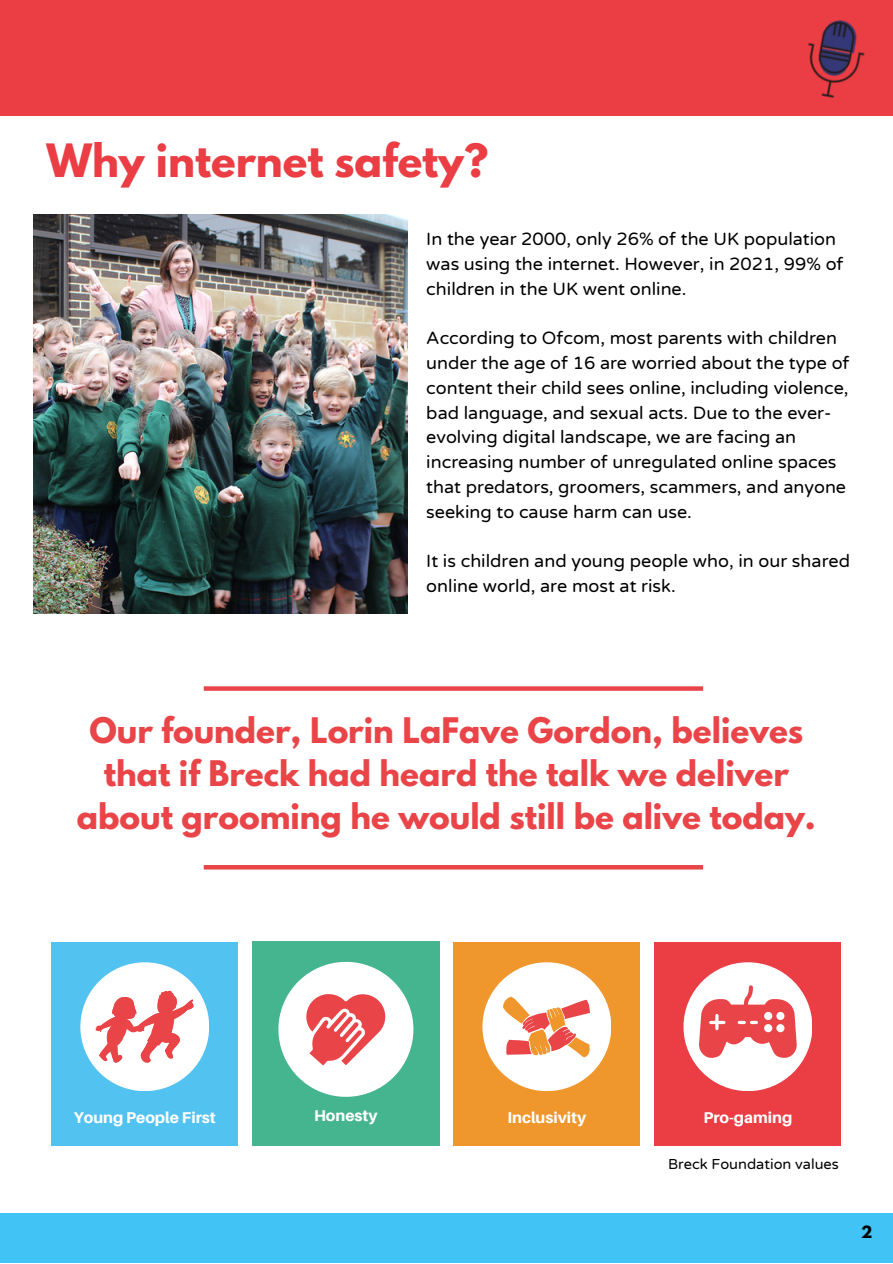
<style>
.page{position:relative;width:893px;height:1264px;background:#fff}
.page>*{position:absolute;margin:0;border:0;box-sizing:border-box;transform-origin:0 0}
.t1{font:700 40.65px "League Spartan";color:#ea3d44}
.t2{font:700 31.2px/42.8px "League Spartan";color:#e94548;text-align:center}
.t3{font:18px/24.8px "Varela Round";color:#000}
.t4{font:800 15.6px "Aileron";color:#fff}
.t5{font:700 15px "League Spartan";color:#000}
.t6{font:14.55px "Varela Round";color:#000}
</style>
<div class="page">
<div style="left:0;top:0;width:892px;height:115px;background:#ea3d44"></div>
<div style="left:0;top:1212px;width:892px;height:50px;background:#41c3f5"></div>
<img style="left:747px;top:20px;width:145px;height:96px">
<img style="left:34px;top:214px;width:373px;height:399px">
<svg style="left:204px;top:686px;width:499px;height:4px;background:#ea5355"></svg>
<hr style="left:204px;top:865px;width:499px;height:4px;background:#e94548">
<div style="left:52px;top:941px;width:186px;height:204px;background:#52c2f0"></div>
<div style="left:80px;top:962px;width:129px;height:129px;background:#fff;border-radius:50%"></div>
<svg style="left:96px;top:990px;width:97px;height:72px"></svg>
<div style="left:252px;top:941px;width:187px;height:204px;background:#45b590"></div>
<svg style="left:278px;top:961px;width:135px;height:135px"></svg>
<div style="left:453px;top:941px;width:187px;height:204px;background:#ef962c"></div>
<div style="left:482px;top:962px;width:129px;height:129px;background:#fff;border-radius:50%"></div>
<svg style="left:503px;top:996px;width:87px;height:61px"></svg>
<div style="left:654px;top:941px;width:187px;height:204px;background:#ea3d44"></div>
<div style="left:683px;top:962px;width:129px;height:129px;background:#fff;border-radius:50%"></div>
<svg style="left:699px;top:985px;width:97px;height:72px"></svg>
<h1 class="t1" style="left:46px;top:140px;width:443px">Why internet safety?</h1>
<p class="t3" style="left:426px;top:227px;width:418px">In the year 2000, only 26% of the UK population was using the internet. However, in 2021, 99% of children in the UK went online.</p>
<p class="t3" style="left:426px;top:326px;width:424px">According to Ofcom, most parents with children under the age of 16 are worried about the type of content their child sees online, including violence, bad language, and sexual acts. Due to the ever&shy;evolving digital landscape, we are facing an increasing number of unregulated online spaces that predators, groomers, scammers, and anyone seeking to cause harm can use.</p>
<p class="t3" style="left:426px;top:549px;width:425px">It is children and young people who, in our shared online world, are most at risk.</p>
<h2 class="t2" style="left:77px;top:713px;width:740px">Our founder, Lorin LaFave Gordon, believes that if Breck had heard the talk we deliver about grooming he would still be alive today.</h2>
<p class="t4" style="left:74px;top:1108px;width:144px">Young People First</p>
<p class="t4" style="left:314px;top:1106px;width:65px">Honesty</p>
<p class="t4" style="left:507px;top:1108px;width:80px">Inclusivity</p>
<p class="t4" style="left:703px;top:1108px;width:90px">Pro-gaming</p>
<p class="t6" style="left:668px;top:1155px;width:172px">Breck Foundation values</p>
<p class="t5" style="left:861px;top:1224px;width:13px">2</p>
</div>
